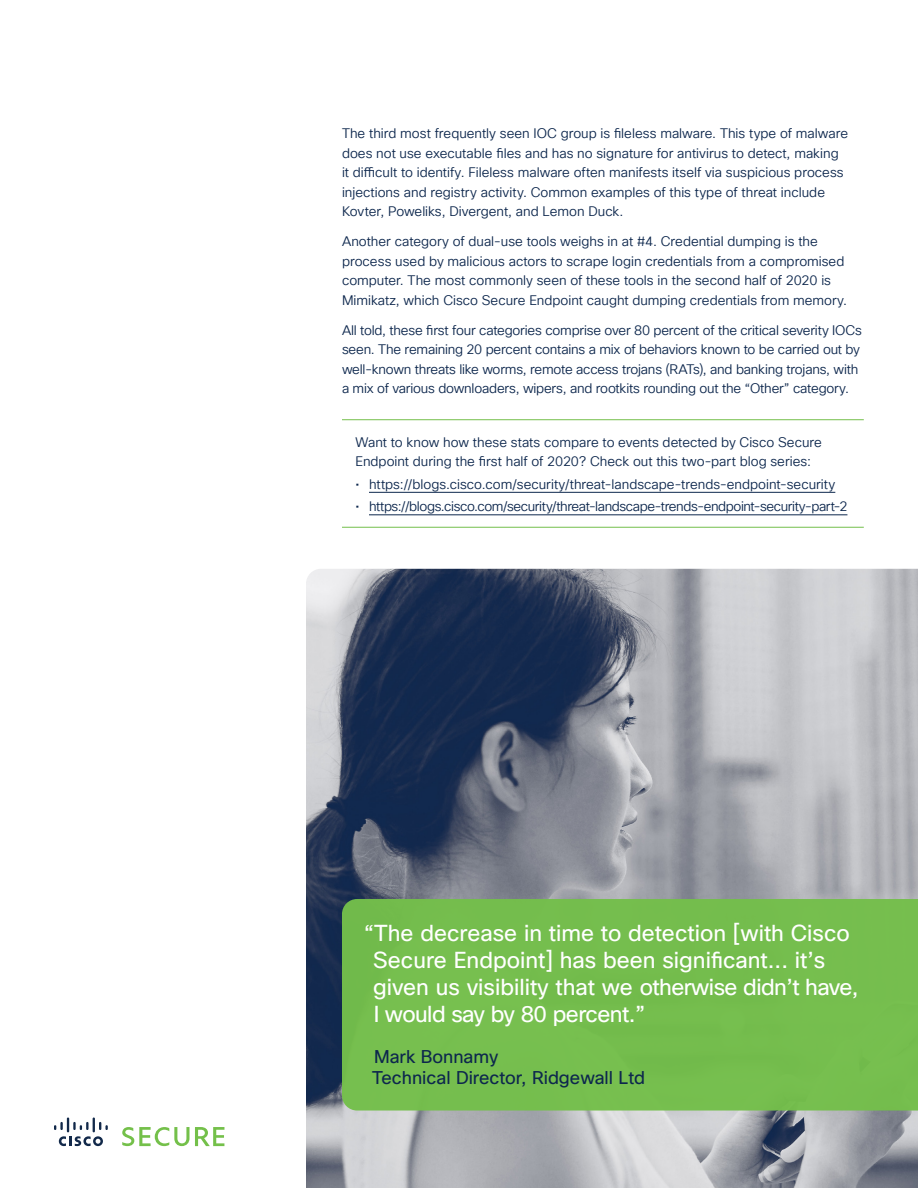
<style>
.page{position:relative;width:918px;height:1188px;background:#fff}
.page>*{position:absolute;margin:0;border:0;box-sizing:border-box;transform-origin:0 0}
.RPT_Quote_White_Text{font:22.5px/27px "Cisco Sans";color:#fff}
.RPT_Quote_Author{font:18px/21px "Cisco Sans";color:#0d274d}
.RPT_Body{font:13.5px/19.5px "Cisco Sans TT Light";color:#0d274d}
.RPT_Body-2{font:13.5px "Cisco Sans TT Light";letter-spacing:-.03em;color:#0d274d}
</style>
<div class="page">
<svg style="left:54px;top:1117px;width:54px;height:29px"></svg>
<svg style="left:122px;top:1127px;width:102px;height:19px"></svg>
<hr style="left:342px;top:419px;width:522px;height:1px;background:#74bf4b">
<hr style="left:342px;top:527px;width:522px;height:1px;background:#74bf4b">
<hr style="left:369px;top:492px;width:466px;height:1px;background:#0d274d">
<hr style="left:369px;top:515px;width:478px;height:1px;background:#0d274d">
<img style="left:306px;top:569px;width:612px;height:619px">
<div style="left:342px;top:899px;width:576px;height:212px;background:#75be4e"></div>
<p class="RPT_Body" style="left:342px;top:124px;width:508px">The third most frequently seen IOC group is fileless malware. This type of malware does not use executable files and has no signature for antivirus to detect, making it difficult to identify. Fileless malware often manifests itself via suspicious process injections and registry activity. Common examples of this type of threat include Kovter, Poweliks, Divergent, and Lemon Duck.</p>
<p class="RPT_Body" style="left:342px;top:232px;width:507px">Another category of dual-use tools weighs in at #4. Credential dumping is the process used by malicious actors to scrape login credentials from a compromised computer. The most commonly seen of these tools in the second half of 2020 is Mimikatz, which Cisco Secure Endpoint caught dumping credentials from memory.</p>
<p class="RPT_Body" style="left:342px;top:321px;width:521px">All told, these first four categories comprise over 80 percent of the critical severity IOCs seen. The remaining 20 percent contains a mix of behaviors known to be carried out by well-known threats like worms, remote access trojans (RATs), and banking trojans, with a mix of various downloaders, wipers, and rootkits rounding out the “Other” category.</p>
<p class="RPT_Body" style="left:356px;top:433px;width:468px">Want to know how these stats compare to events detected by Cisco Secure<br>Endpoint during the first half of 2020? Check out this two-part blog series:</p>
<p class="RPT_Body" style="left:356px;top:475px;width:481px">• https://blogs.cisco.com/security/threat-landscape-trends-endpoint-security</p>
<p class="RPT_Body-2" style="left:356px;top:498px;width:493px">• https://blogs.cisco.com/security/threat-landscape-trends-endpoint-security-part-2</p>
<p class="RPT_Quote_White_Text" style="left:373px;top:919px;width:487px;text-indent:-9px">“The decrease in time to detection [with Cisco Secure Endpoint] has been significant... it’s given us visibility that we otherwise didn’t have, I would say by 80 percent.”</p>
<p class="RPT_Quote_Author" style="left:372px;top:1046px;width:275px">Mark Bonnamy<br>Technical Director, Ridgewall Ltd</p>
</div>
